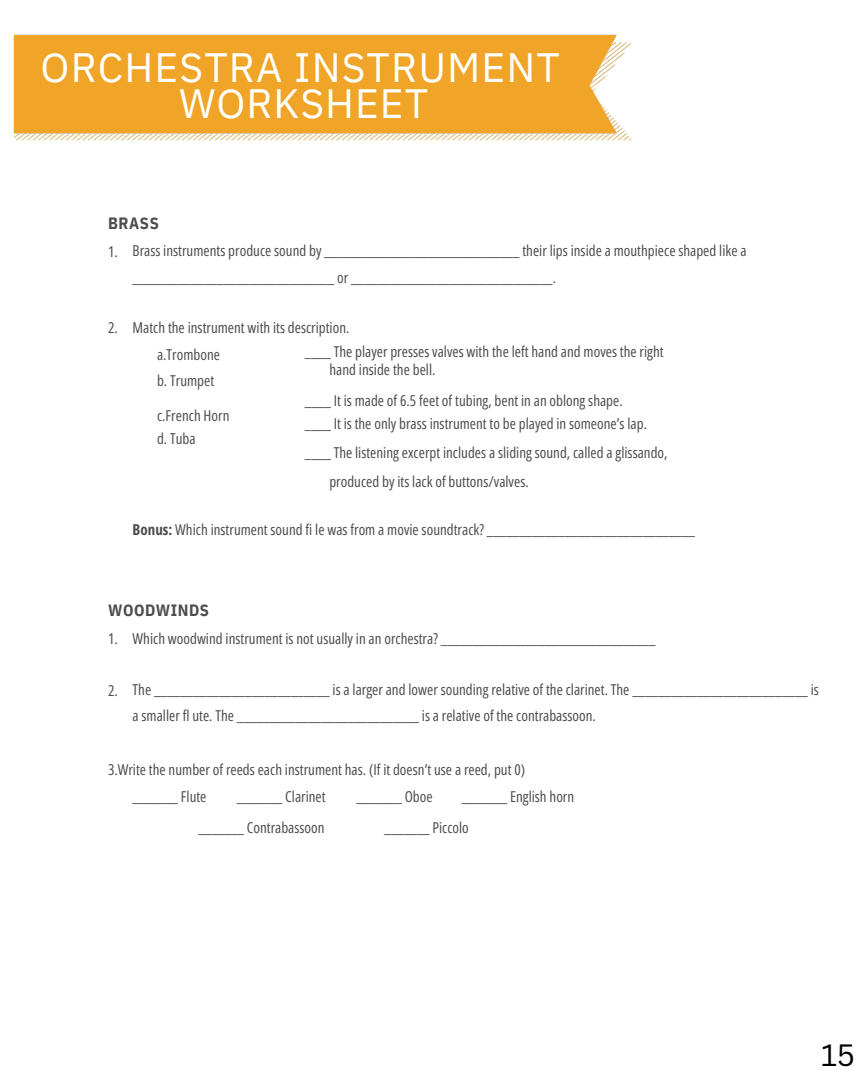
<style>
.page{position:relative;width:864px;height:1080px;background:#fff}
.page>*{position:absolute;margin:0;border:0;box-sizing:border-box;transform-origin:0 0}
.t1{font:40.95px "IBM Plex Sans";letter-spacing:.025em;color:#fff}
.t2{font:30px "Canva Sans";color:#000}
.t3{font:700 16.35px "IBM Plex Sans Cond";letter-spacing:.03em;color:#4c4c4e}
.t4{font:15px/25.5px "Open Sans Condensed";color:#4c4c4e}
.s1{font-weight:700}
</style>
<div class="page">
<img style="left:13px;top:34px;width:619px;height:107px">
<p class="t1" style="left:41px;top:40px;width:521px">ORCHESTRA INSTRUMENT</p>
<h1 class="t1" style="left:179px;top:76px;width:251px">WORKSHEET</h1>
<h1 class="t3" style="left:108px;top:212px;width:52px">BRASS</h1>
<p class="t4" style="left:108px;top:238px;width:11px">1.</p>
<p class="t4" style="left:108px;top:314px;width:11px">2.</p>
<p class="t4" style="left:133px;top:237px;width:615px;line-height:26.5px">Brass instruments produce sound by ______________________________ their lips inside a mouthpiece shaped like a _______________________________ or _______________________________.</p>
<h3 class="t4" style="left:133px;top:314px;width:218px">Match the instrument with its description.</h3>
<p class="t4" style="left:157px;top:342px;width:64px">a.Trombone</p>
<p class="t4" style="left:157px;top:367px;width:59px">b. Trumpet</p>
<p class="t4" style="left:157px;top:403px;width:74px">c.French Horn</p>
<p class="t4" style="left:157px;top:425px;width:40px">d. Tuba</p>
<p class="t4" style="left:305px;top:339px;width:360px">____ The player presses valves with the left hand and moves the right</p>
<p class="t4" style="left:329px;top:357px;width:108px">hand inside the bell.</p>
<p class="t4" style="left:305px;top:388px;width:319px">____ It is made of 6.5 feet of tubing, bent in an oblong shape.</p>
<p class="t4" style="left:305px;top:410px;width:344px">____ It is the only brass instrument to be played in someone’s lap.</p>
<p class="t4" style="left:305px;top:440px;width:364px">____ The listening excerpt includes a sliding sound, called a glissando,</p>
<p class="t4" style="left:329px;top:469px;width:201px">produced by its lack of buttons/valves.</p>
<p class="t4" style="left:133px;top:516px;width:564px"><span class="s1">Bonus:</span> Which instrument sound fi le was from a movie soundtrack? ________________________________</p>
<h3 class="t3" style="left:108px;top:599px;width:102px">WOODWINDS</h3>
<p class="t4" style="left:108px;top:625px;width:11px">1.</p>
<p class="t4" style="left:108px;top:677px;width:11px">2.</p>
<p class="t4" style="left:133px;top:625px;width:525px">Which woodwind instrument is not usually in an orchestra? _________________________________</p>
<p class="t4" style="left:133px;top:677px;width:688px">The ___________________________ is a larger and lower sounding relative of the clarinet. The ___________________________ is a smaller fl ute. The ____________________________ is a relative of the contrabassoon.</p>
<p class="t4" style="left:108px;top:756px;width:419px">3.Write the number of reeds each instrument has. (If it doesn’t use a reed, put 0)</p>
<p class="t4" style="left:133px;top:783px;width:75px">_______ Flute</p>
<p class="t4" style="left:237px;top:783px;width:90px">_______ Clarinet</p>
<p class="t4" style="left:356px;top:783px;width:78px">_______ Oboe</p>
<p class="t4" style="left:462px;top:783px;width:114px">_______ English horn</p>
<p class="t4" style="left:198px;top:815px;width:128px">_______ Contrabassoon</p>
<p class="t4" style="left:384px;top:815px;width:86px">_______ Piccolo</p>
<h2 class="t2" style="left:821px;top:1034px;width:35px">15</h2>
</div>
